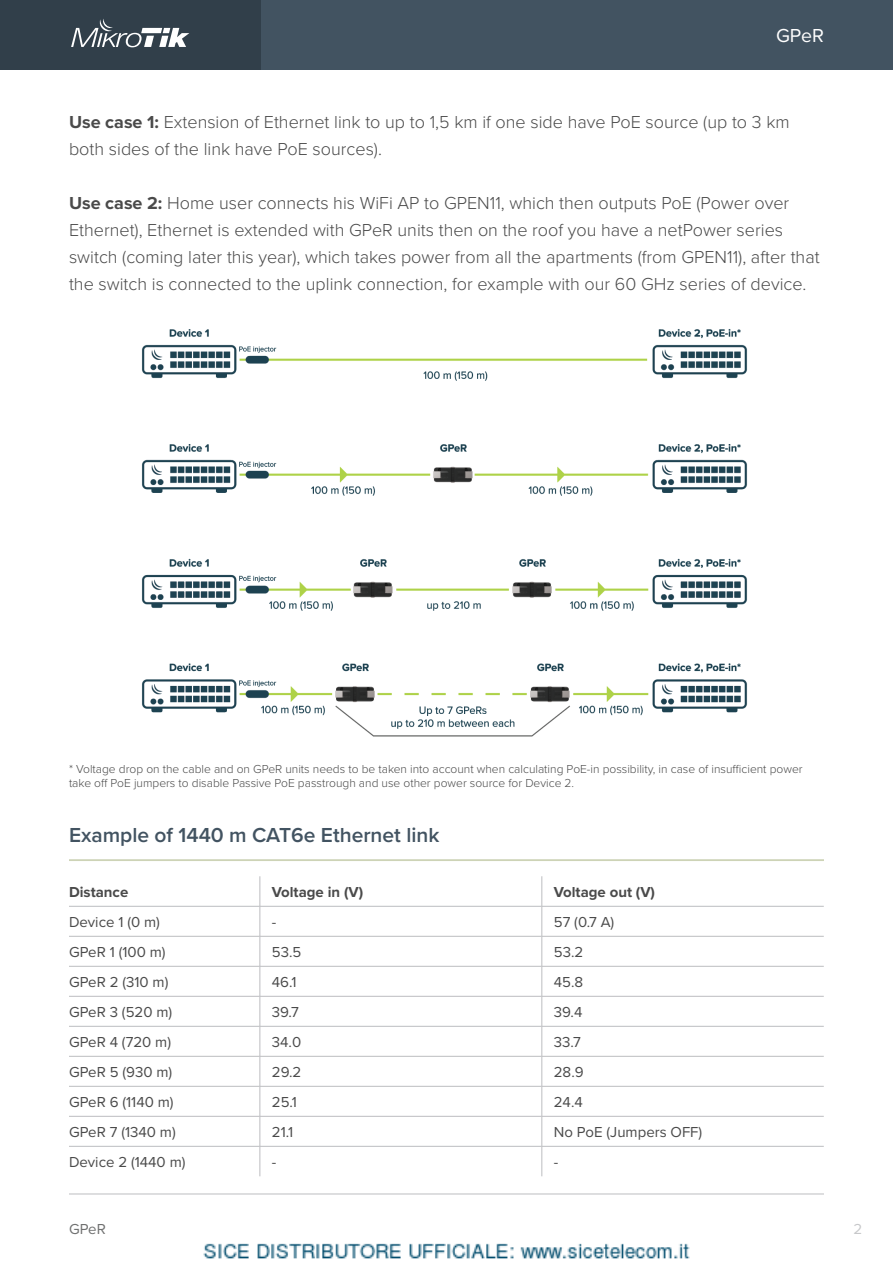
<style>
.page{position:relative;width:893px;height:1263px;background:#fff}
.page>*{position:absolute;margin:0;border:0;box-sizing:border-box;transform-origin:0 0}
.Mazie_virsraksti_201{font:600 21px "Proxima Nova";color:#425361}
.t1{font:19.5px "Proxima Nova";color:#fff}
.Teksts{font:300 18px/27px "Proxima Nova";color:#4a4a4a}
.Tabulu_teksts_2019{font:15px "Proxima Nova";color:#4a4a4a}
.Tabulu_teksts_2019-2{font:700 15px "Proxima Nova";color:#4a4a4a}
.t2{font:15px "Proxima Nova";color:#6f7070}
.t3{font:15px "Proxima Nova";color:#c7c8ca}
.Teksts-2{font:300 12px/14.4px "Proxima Nova";color:#4a4a4a}
.s1{font-weight:700}
</style>
<div class="page">
<div style="left:0;top:0;width:893px;height:69px;background:#425361"></div>
<div style="left:0;top:0;width:260px;height:69px;background:#313f4a"></div>
<svg style="left:71px;top:19px;width:118px;height:28px"></svg>
<hr style="left:69px;top:1194px;width:755px;height:1px;background:#bcbdc0">
<img style="left:142px;top:329px;width:606px;height:408px">
<hr style="left:260px;top:876px;width:1px;height:30px;background:#bcbdc0">
<hr style="left:69px;top:906px;width:191px;height:1px;background:#bcbdc0">
<hr style="left:260px;top:906px;width:282px;height:1px;background:#bcbdc0">
<hr style="left:260px;top:906px;width:1px;height:30px;background:#bcbdc0">
<hr style="left:542px;top:906px;width:282px;height:1px;background:#bcbdc0">
<hr style="left:69px;top:936px;width:191px;height:1px;background:#bcbdc0">
<hr style="left:260px;top:936px;width:282px;height:1px;background:#bcbdc0">
<hr style="left:260px;top:936px;width:1px;height:30px;background:#bcbdc0">
<hr style="left:542px;top:936px;width:282px;height:1px;background:#bcbdc0">
<hr style="left:69px;top:966px;width:191px;height:1px;background:#bcbdc0">
<hr style="left:260px;top:966px;width:282px;height:1px;background:#bcbdc0">
<hr style="left:260px;top:966px;width:1px;height:30px;background:#bcbdc0">
<hr style="left:542px;top:966px;width:282px;height:1px;background:#bcbdc0">
<hr style="left:69px;top:996px;width:191px;height:1px;background:#bcbdc0">
<hr style="left:260px;top:996px;width:282px;height:1px;background:#bcbdc0">
<hr style="left:260px;top:996px;width:1px;height:30px;background:#bcbdc0">
<hr style="left:542px;top:996px;width:282px;height:1px;background:#bcbdc0">
<hr style="left:69px;top:1026px;width:191px;height:1px;background:#bcbdc0">
<hr style="left:260px;top:1026px;width:282px;height:1px;background:#bcbdc0">
<hr style="left:260px;top:1026px;width:1px;height:30px;background:#bcbdc0">
<hr style="left:542px;top:1026px;width:282px;height:1px;background:#bcbdc0">
<hr style="left:69px;top:1056px;width:191px;height:1px;background:#bcbdc0">
<hr style="left:260px;top:1056px;width:282px;height:1px;background:#bcbdc0">
<hr style="left:260px;top:1056px;width:1px;height:30px;background:#bcbdc0">
<hr style="left:542px;top:1056px;width:282px;height:1px;background:#bcbdc0">
<hr style="left:69px;top:1086px;width:191px;height:1px;background:#bcbdc0">
<hr style="left:260px;top:1086px;width:282px;height:1px;background:#bcbdc0">
<hr style="left:260px;top:1086px;width:1px;height:30px;background:#bcbdc0">
<hr style="left:542px;top:1086px;width:282px;height:1px;background:#bcbdc0">
<hr style="left:69px;top:1116px;width:191px;height:1px;background:#bcbdc0">
<hr style="left:260px;top:1116px;width:282px;height:1px;background:#bcbdc0">
<hr style="left:260px;top:1116px;width:1px;height:30px;background:#bcbdc0">
<hr style="left:542px;top:1116px;width:282px;height:1px;background:#bcbdc0">
<hr style="left:69px;top:1146px;width:191px;height:1px;background:#bcbdc0">
<hr style="left:260px;top:1146px;width:282px;height:1px;background:#bcbdc0">
<hr style="left:260px;top:1146px;width:1px;height:30px;background:#bcbdc0">
<hr style="left:542px;top:1146px;width:282px;height:1px;background:#bcbdc0">
<hr style="left:542px;top:876px;width:1px;height:30px;background:#bcbdc0">
<hr style="left:542px;top:906px;width:1px;height:30px;background:#bcbdc0">
<hr style="left:542px;top:936px;width:1px;height:30px;background:#bcbdc0">
<hr style="left:542px;top:966px;width:1px;height:30px;background:#bcbdc0">
<hr style="left:542px;top:996px;width:1px;height:30px;background:#bcbdc0">
<hr style="left:542px;top:1026px;width:1px;height:30px;background:#bcbdc0">
<hr style="left:542px;top:1056px;width:1px;height:30px;background:#bcbdc0">
<hr style="left:542px;top:1086px;width:1px;height:30px;background:#bcbdc0">
<hr style="left:542px;top:1116px;width:1px;height:30px;background:#bcbdc0">
<hr style="left:542px;top:1146px;width:1px;height:30px;background:#bcbdc0">
<hr style="left:69px;top:859px;width:755px;height:2px;background:#cdd3b6">
<img style="left:203px;top:1243px;width:487px;height:16px">
<p class="t1" style="left:776px;top:21px;width:49px">GPeR</p>
<p class="Teksts" style="left:69px;top:108px;width:722px"><span class="s1">Use case 1:</span> Extension of Ethernet link to up to 1,5 km if one side have PoE source (up to 3 km both sides of the link have PoE sources).</p>
<p class="Teksts" style="left:69px;top:189px;width:722px"><span class="s1">Use case 2:</span> Home user connects his WiFi AP to GPEN11, which then outputs PoE (Power over</p>
<p class="Teksts" style="left:69px;top:216px;width:752px">Ethernet), Ethernet is extended with GPeR units then on the roof you have a netPower series switch (coming later this year), which takes power from all the apartments (from GPEN11), after that the switch is connected to the uplink connection, for example with our 60 GHz series of device.</p>
<p class="Teksts-2" style="left:69px;top:761px;width:735px">* Voltage drop on the cable and on GPeR units needs to be taken into account when calculating PoE-in possibility, in case of insufficient power take off PoE jumpers to disable Passive PoE passtrough and use other power source for Device 2.</p>
<p class="Mazie_virsraksti_201" style="left:69px;top:819px;width:372px">Example of 1440 m CAT6e Ethernet link</p>
<p class="Tabulu_teksts_2019-2" style="left:69px;top:883px;width:61px">Distance</p>
<p class="Tabulu_teksts_2019-2" style="left:272px;top:883px;width:93px">Voltage in (V)</p>
<p class="Tabulu_teksts_2019-2" style="left:554px;top:883px;width:103px">Voltage out (V)</p>
<p class="Tabulu_teksts_2019" style="left:69px;top:911px;width:92px">Device 1 (0 m)</p>
<p class="Tabulu_teksts_2019" style="left:272px;top:911px;width:6px">-</p>
<p class="Tabulu_teksts_2019" style="left:554px;top:911px;width:62px">57 (0.7 A)</p>
<p class="Tabulu_teksts_2019" style="left:69px;top:941px;width:98px">GPeR 1 (100 m)</p>
<p class="Tabulu_teksts_2019" style="left:272px;top:941px;width:31px">53.5</p>
<p class="Tabulu_teksts_2019" style="left:554px;top:941px;width:31px">53.2</p>
<p class="Tabulu_teksts_2019" style="left:69px;top:971px;width:101px">GPeR 2 (310 m)</p>
<p class="Tabulu_teksts_2019" style="left:272px;top:971px;width:26px">46.1</p>
<p class="Tabulu_teksts_2019" style="left:554px;top:971px;width:31px">45.8</p>
<p class="Tabulu_teksts_2019" style="left:69px;top:1001px;width:105px">GPeR 3 (520 m)</p>
<p class="Tabulu_teksts_2019" style="left:272px;top:1001px;width:28px">39.7</p>
<p class="Tabulu_teksts_2019" style="left:554px;top:1001px;width:30px">39.4</p>
<p class="Tabulu_teksts_2019" style="left:69px;top:1031px;width:104px">GPeR 4 (720 m)</p>
<p class="Tabulu_teksts_2019" style="left:272px;top:1031px;width:31px">34.0</p>
<p class="Tabulu_teksts_2019" style="left:554px;top:1031px;width:28px">33.7</p>
<p class="Tabulu_teksts_2019" style="left:69px;top:1061px;width:105px">GPeR 5 (930 m)</p>
<p class="Tabulu_teksts_2019" style="left:272px;top:1061px;width:31px">29.2</p>
<p class="Tabulu_teksts_2019" style="left:554px;top:1061px;width:31px">28.9</p>
<p class="Tabulu_teksts_2019" style="left:69px;top:1091px;width:106px">GPeR 6 (1140 m)</p>
<p class="Tabulu_teksts_2019" style="left:272px;top:1091px;width:27px">25.1</p>
<p class="Tabulu_teksts_2019" style="left:554px;top:1091px;width:31px">24.4</p>
<p class="Tabulu_teksts_2019" style="left:69px;top:1121px;width:108px">GPeR 7 (1340 m)</p>
<p class="Tabulu_teksts_2019" style="left:272px;top:1121px;width:23px">21.1</p>
<p class="Tabulu_teksts_2019" style="left:554px;top:1121px;width:150px">No PoE (Jumpers OFF)</p>
<p class="Tabulu_teksts_2019" style="left:69px;top:1151px;width:118px">Device 2 (1440 m)</p>
<p class="Tabulu_teksts_2019" style="left:272px;top:1151px;width:6px">-</p>
<p class="Tabulu_teksts_2019" style="left:554px;top:1151px;width:6px">-</p>
<p class="t2" style="left:69px;top:1218px;width:38px">GPeR</p>
<p class="t3" style="left:854px;top:1218px;width:10px">2</p>
</div>
